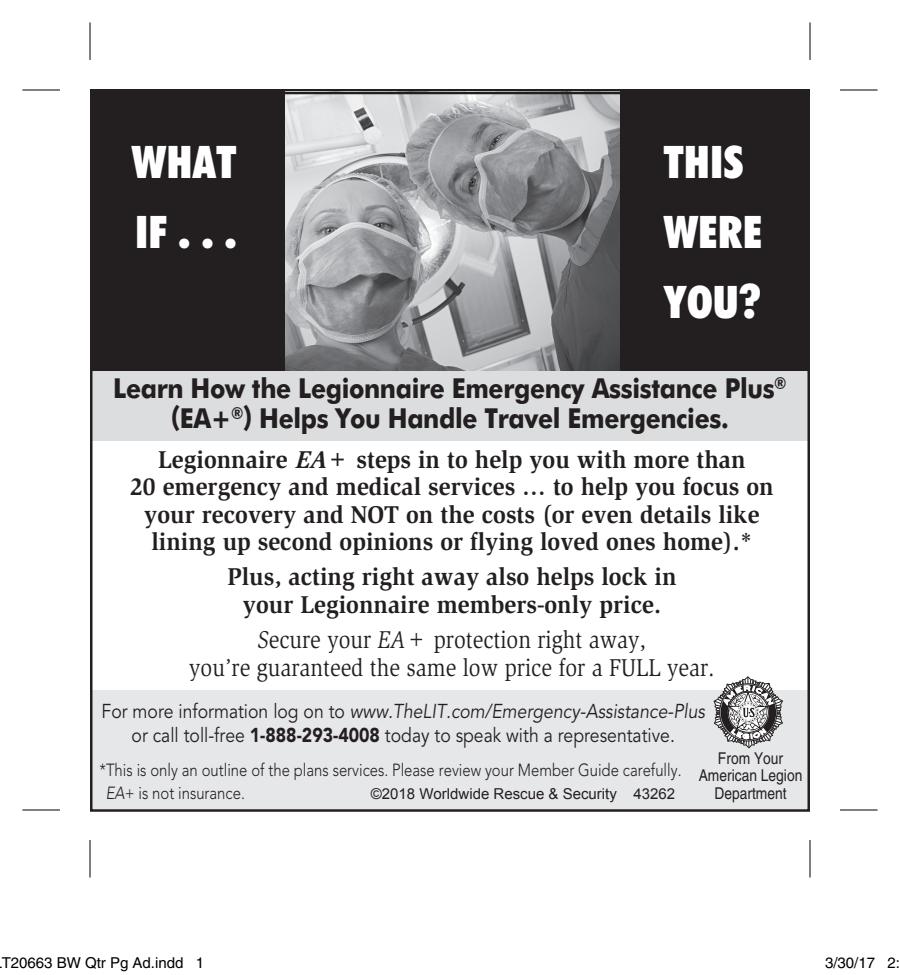
<style>
.page{position:relative;width:900px;height:975px;background:#fff}
.page>*{position:absolute;margin:0;border:0;box-sizing:border-box;transform-origin:0 0}
.t1{font:900 condensed 45px/70px "Futura BT";letter-spacing:.01em;color:#fff}
.t2{font:700 27.5px/30px "Futura BT";letter-spacing:-.015em;color:#231f20;text-align:center;scale:.9 1}
.t3{font:700 25px/27.5px "Slimbach";color:#231f20;text-align:center;scale:.95 1}
.t4{font:25px/27.5px "Slimbach";color:#231f20;text-align:center;scale:.88 1}
.t5{font:20px/24px "Avenir";color:#231f20;text-align:center;scale:.88 1}
.t6{font:300 17.5px/22.5px "Avenir";color:#231f20;scale:.85 1}
.t7{font:16.25px/17.5px "Helvetica";color:#231f20;text-align:center;scale:.85 1}
.t8{font:15px "Arial";color:#231f20}
.t9{font:15px "Helvetica";color:#000}
.s1{font-style:italic}
.s2{font-weight:900}
</style>
<div class="page">
<div style="left:90px;top:90px;width:720px;height:281px;background:#231f20"></div>
<img style="left:286px;top:95px;width:333px;height:276px">
<div style="left:91px;top:371px;width:719px;height:69px;background:#dcdddf"></div>
<div style="left:90px;top:690px;width:720px;height:119px;background:#e6e7e9"></div>
<svg style="left:713px;top:676px;width:70px;height:73px"></svg>
<svg style="left:22px;top:89px;width:38px;height:1px"></svg>
<svg style="left:840px;top:89px;width:38px;height:1px"></svg>
<svg style="left:22px;top:809px;width:38px;height:1px"></svg>
<svg style="left:840px;top:809px;width:38px;height:1px"></svg>
<svg style="left:89px;top:22px;width:1px;height:38px"></svg>
<svg style="left:89px;top:840px;width:1px;height:38px"></svg>
<svg style="left:809px;top:22px;width:1px;height:38px"></svg>
<svg style="left:809px;top:840px;width:1px;height:38px"></svg>
<hr style="left:22px;top:90px;width:38px;height:1px;background:#000">
<hr style="left:840px;top:90px;width:38px;height:1px;background:#000">
<hr style="left:22px;top:810px;width:38px;height:1px;background:#000">
<hr style="left:840px;top:810px;width:38px;height:1px;background:#000">
<hr style="left:90px;top:22px;width:1px;height:38px;background:#000">
<hr style="left:90px;top:840px;width:1px;height:38px;background:#000">
<hr style="left:810px;top:22px;width:1px;height:38px;background:#000">
<hr style="left:810px;top:840px;width:1px;height:38px;background:#000">
<div style="left:21px;top:958px;width:5px;height:9px;border:1px solid #fff;border-radius:50%"></div>
<div style="left:19px;top:956px;width:8px;height:12px;border:1px solid #fff;border-radius:50%"></div>
<div style="left:847px;top:958px;width:6px;height:9px;border:1px solid #fff;border-radius:50%"></div>
<div style="left:846px;top:956px;width:8px;height:12px;border:1px solid #fff;border-radius:50%"></div>
<h1 class="t1" style="left:132px;top:126px;width:106px">WHAT<br>IF . . .</h1>
<h1 class="t1" style="left:664px;top:127px;width:100px">THIS<br>WERE<br>YOU?</h1>
<p class="t2" style="left:113px;top:373px;width:750px">Learn How the Legionnaire Emergency Assistance Plus<sup>® </sup>(EA+<sup>®</sup>) Helps You Handle Travel Emergencies.</p>
<p class="t3" style="left:130px;top:445px;width:679px">Legionnaire <span class="s1">EA</span>+ steps in to help you with more than<br>20 emergency and medical services … to help you focus on your recovery and NOT on the costs (or even details like lining up second opinions or flying loved ones home).*</p>
<p class="t3" style="left:227px;top:563px;width:474px">Plus, acting right away also helps lock in your Legionnaire members-only price.</p>
<p class="t4" style="left:189px;top:626px;width:599px"><span class="s1">S</span>ecure your <span class="s1">EA+</span> protection right away,<br>you’re guaranteed the same low price for a FULL year.</p>
<p class="t5" style="left:102px;top:699px;width:687px">For more information log on to <span class="s1">www.TheLIT.com/Emergency-Assistance-Plus </span>or call toll-free <span class="s2">1-888-293-4008</span> today to speak with a representative.</p>
<p class="t6" style="left:106px;top:759px;width:679px;text-indent:-6px">* This is only an outline of the plans services. Please review your Member Guide carefully.<br><span class="s1">EA</span>+ is not insurance.</p>
<p class="t8" style="left:371px;top:784px;width:306px">©2018 Worldwide Rescue &amp; Security 43262</p>
<p class="t7" style="left:699px;top:749px;width:123px">From Your<br>American Legion<br>Department</p>
<p class="t9" style="left:2px;top:954px;width:204px">T20663 BW Qtr Pg Ad.indd 1</p>
<p class="t9" style="left:825px;top:954px;width:77px">3/30/17 2:</p>
</div>
